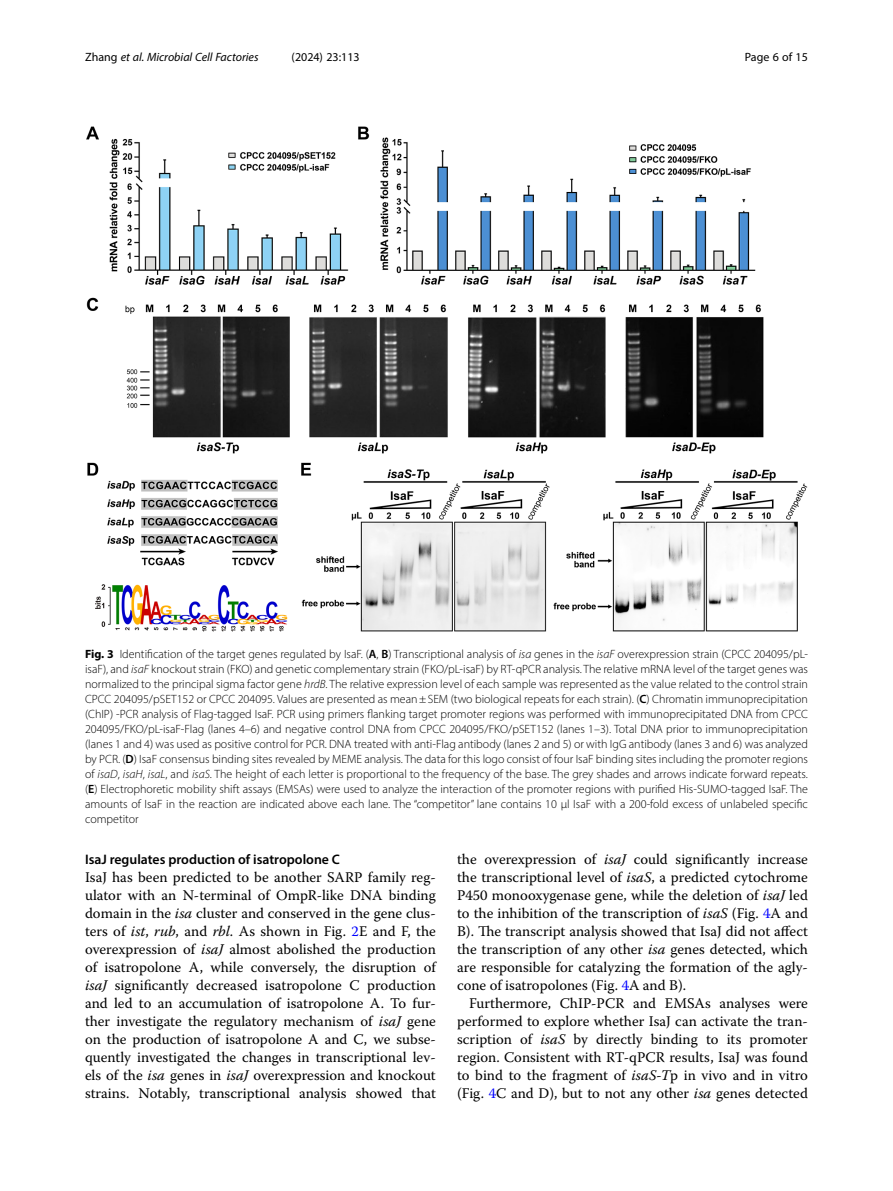
<style>
.page{position:relative;width:893px;height:1191px;background:#fff}
.page>*{position:absolute;margin:0;border:0;box-sizing:border-box;transform-origin:0 0}
.Body_Text{font:14.7px/18px "Warnock Pro";color:#000;text-align:justify}
.Body_Text_Indent{font:14.7px/18px "Warnock Pro";color:#000;text-align:justify}
.Head_2{font:600 13.8px "Myriad Pro";color:#000}
.Figure_Caption{font:300 12px/15px "Myriad Pro";color:#000;text-align:justify}
.t1{font:italic 12px "Myriad Pro";color:#000}
.t2{font:12px "Myriad Pro";color:#000}
.s1{font-style:normal}
.s2{font-weight:700}
.s3{font-weight:600}
.s4{font-style:italic}
.s5{color:#00f}
</style>
<div class="page">
<img style="left:86px;top:126px;width:722px;height:505px">
<p class="t1" style="left:85px;top:50px;width:175px"><span class="s1">Zhang</span> et al. Microbial Cell Factories</p>
<p class="t2" style="left:292px;top:50px;width:70px">(2024) 23:113</p>
<p class="t2" style="left:745px;top:50px;width:65px">Page 6 of 15</p>
<p class="Figure_Caption" style="left:85px;top:646px;width:724px"><span class="s2">Fig. 3</span> Identification of the target genes regulated by IsaF. (<span class="s3">A</span>, <span class="s3">B</span>) Transcriptional analysis of <span class="s4">isa</span> genes in the <span class="s4">isaF</span> overexpression strain (CPCC 204095/pL&shy;isaF), and <span class="s4">isaF</span> knockout strain (FKO) and genetic complementary strain (FKO/pL-isaF) by RT-qPCR analysis. The relative mRNA level of the target genes was normalized to the principal sigma factor gene <span class="s4">hrdB</span>. The relative expression level of each sample was represented as the value related to the control strain CPCC 204095/pSET152 or CPCC 204095. Values are presented as mean±SEM (two biological repeats for each strain). (<span class="s3">C</span>) Chromatin immunoprecipitation (ChIP) -PCR analysis of Flag-tagged IsaF. PCR using primers flanking target promoter regions was performed with immunoprecipitated DNA from CPCC 204095/FKO/pL-isaF-Flag (lanes 4–6) and negative control DNA from CPCC 204095/FKO/pSET152 (lanes 1–3). Total DNA prior to immunoprecipitation (lanes 1 and 4) was used as positive control for PCR. DNA treated with anti-Flag antibody (lanes 2 and 5) or with IgG antibody (lanes 3 and 6) was analyzed by PCR. (<span class="s3">D</span>) IsaF consensus binding sites revealed by MEME analysis. The data for this logo consist of four IsaF binding sites including the promoter regions of <span class="s4">isaD</span>, <span class="s4">isaH</span>, <span class="s4">isaL</span>, and <span class="s4">isaS</span>. The height of each letter is proportional to the frequency of the base. The grey shades and arrows indicate forward repeats. (<span class="s3">E</span>) Electrophoretic mobility shift assays (EMSAs) were used to analyze the interaction of the promoter regions with purified His-SUMO-tagged IsaF. The amounts of IsaF in the reaction are indicated above each lane. The “competitor” lane contains 10 µl IsaF with a 200-fold excess of unlabeled specific competitor</p>
<p class="Head_2" style="left:85px;top:851px;width:256px">IsaJ regulates production of isatropolone C</p>
<p class="Body_Text" style="left:85px;top:868px;width:352px">IsaJ has been predicted to be another SARP family reg&shy;ulator with an N-terminal of OmpR-like DNA binding domain in the <span class="s4">isa</span> cluster and conserved in the gene clus&shy;ters of <span class="s4">ist</span>, <span class="s4">rub</span>, and <span class="s4">rbl</span>. As shown in Fig. <span class="s5">2</span>E and F, the overexpression of <span class="s4">isaJ</span> almost abolished the production of isatropolone A, while conversely, the disruption of <span class="s4">isaJ</span> significantly decreased isatropolone C production and led to an accumulation of isatropolone A. To fur&shy;ther investigate the regulatory mechanism of <span class="s4">isaJ</span> gene on the production of isatropolone A and C, we subse&shy;quently investigated the changes in transcriptional lev&shy;els of the <span class="s4">isa</span> genes in <span class="s4">isaJ</span> overexpression and knockout strains. Notably, transcriptional analysis showed that</p>
<p class="Body_Text" style="left:457px;top:850px;width:352px">the overexpression of <span class="s4">isaJ</span> could significantly increase the transcriptional level of <span class="s4">isaS</span>, a predicted cytochrome P450 monooxygenase gene, while the deletion of <span class="s4">isaJ</span> led to the inhibition of the transcription of <span class="s4">isaS</span> (Fig. <span class="s5">4</span>A and B). The transcript analysis showed that IsaJ did not affect the transcription of any other <span class="s4">isa</span> genes detected, which are responsible for catalyzing the formation of the agly&shy;cone of isatropolones (Fig. <span class="s5">4</span>A and B).</p>
<p class="Body_Text_Indent" style="left:457px;top:994px;width:352px;text-indent:12px">Furthermore, ChIP-PCR and EMSAs analyses were performed to explore whether IsaJ can activate the tran&shy;scription of <span class="s4">isaS</span> by directly binding to its promoter region. Consistent with RT-qPCR results, IsaJ was found to bind to the fragment of <span class="s4">isaS-T</span>p in vivo and in vitro (Fig. <span class="s5">4</span>C and D), but to not any other <span class="s4">isa</span> genes detected</p>
</div>
